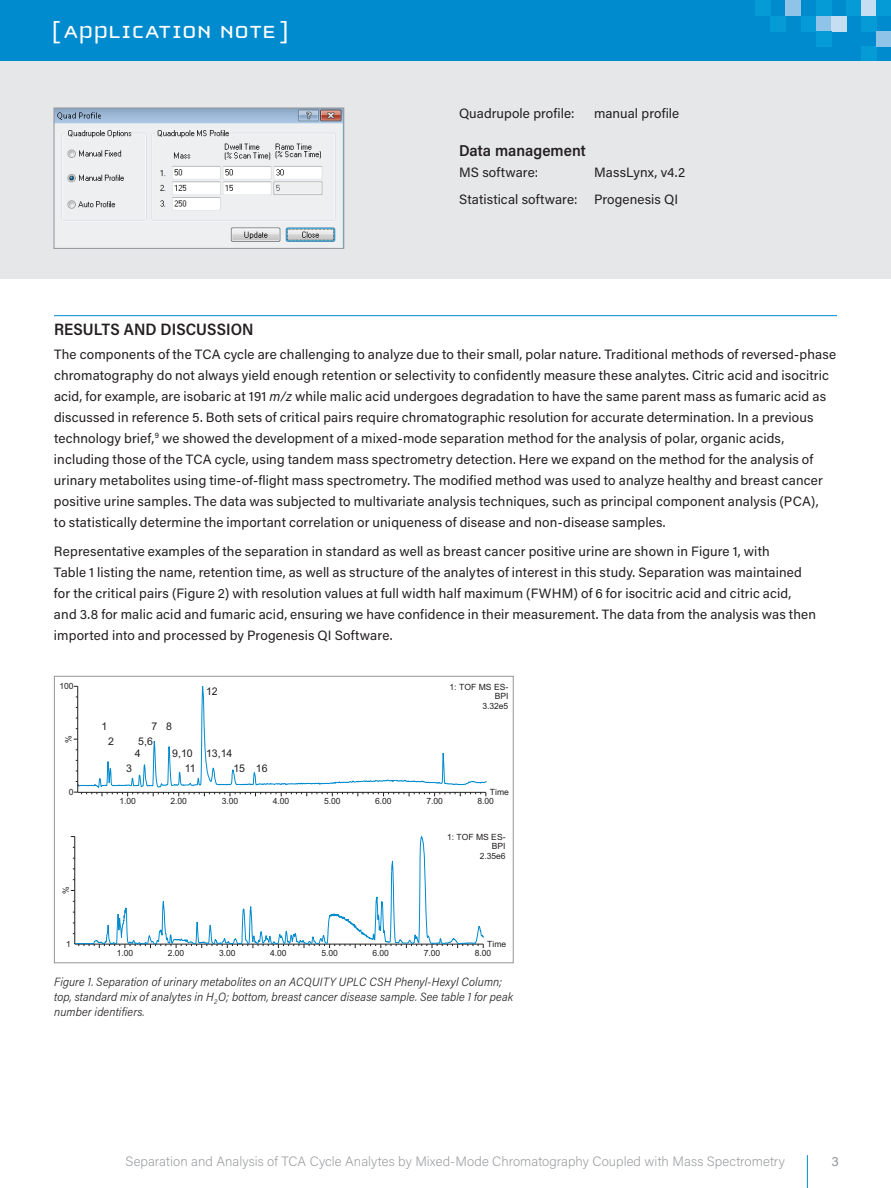
<style>
.page{position:relative;width:891px;height:1188px;background:#fff}
.page>*{position:absolute;margin:0;border:0;box-sizing:border-box;transform-origin:0 0}
.t1{font:25.5px "Cholla Unicase";letter-spacing:.01em;color:#fff;scale:1.1 1}
.t2{font:600 16.5px "Acumin Pro Semi Cond";letter-spacing:.005em;color:#231f20}
.t3{font:600 15.75px "Acumin Pro Semi Cond";color:#231f20}
.t4{font:13.5px/21px "Acumin Pro";letter-spacing:.01em;color:#231f20}
.t5{font:200 13.5px "Acumin Pro";letter-spacing:.005em;color:#939598}
.t6{font:13.5px "Acumin Pro";color:#939598}
.t7{font:italic 300 12px/15px "Acumin Pro Semi Cond";letter-spacing:.01em;color:#231f20}
.t8{font:10.5px/15.1px "Arial";color:#231f20;text-align:right}
.t9{font:8.55px/9.6px "Arial";letter-spacing:-.005em;color:#231f20;text-align:right}
.s1{font-style:italic}
</style>
<div class="page">
<div style="left:0;top:0;width:891px;height:62px;background:#008bcf"></div>
<div style="left:755px;top:0;width:15px;height:16px;background:#059bd7"></div>
<div style="left:861px;top:47px;width:15px;height:15px;background:#059bd7"></div>
<div style="left:770px;top:16px;width:16px;height:15px;background:#059bd7"></div>
<div style="left:786px;top:0;width:15px;height:16px;background:#90c3e8"></div>
<div style="left:801px;top:16px;width:15px;height:15px;background:#059bd7"></div>
<div style="left:816px;top:16px;width:16px;height:15px;background:#90c3e8"></div>
<div style="left:832px;top:16px;width:15px;height:15px;background:#c5def2"></div>
<div style="left:816px;top:0;width:16px;height:16px;background:#059bd7"></div>
<div style="left:816px;top:31px;width:16px;height:16px;background:#059bd7"></div>
<div style="left:861px;top:0;width:15px;height:16px;background:#c5def2"></div>
<div style="left:847px;top:0;width:14px;height:16px;background:#059bd7"></div>
<div style="left:876px;top:0;width:15px;height:16px;background:#059bd7"></div>
<div style="left:861px;top:16px;width:15px;height:15px;background:#059bd7"></div>
<div style="left:876px;top:31px;width:15px;height:16px;background:#90c3e8"></div>
<hr style="left:807px;top:1155px;width:1px;height:33px;background:#008bcf">
<div style="left:0;top:62px;width:891px;height:217px;background:#e6e7e9"></div>
<hr style="left:54px;top:315px;width:783px;height:1px;background:#008bcf">
<svg style="left:71px;top:675px;width:416px;height:289px"></svg>
<div style="left:54px;top:676px;width:460px;height:287px;border:1px solid #939598"></div>
<img style="left:56px;top:110px;width:286px;height:132px">
<div style="left:54px;top:108px;width:290px;height:141px;border:1px solid #939598"></div>
<h1 class="t1" style="left:52px;top:19px;width:217px">[ APPLICATION NOTE ]</h1>
<p class="t4" style="left:459px;top:102px;width:117px">Quadrupole profile:</p>
<p class="t4" style="left:594px;top:102px;width:87px">manual profile</p>
<p class="t3" style="left:459px;top:140px;width:128px">Data management</p>
<p class="t4" style="left:459px;top:161px;width:81px">MS software:</p>
<p class="t4" style="left:459px;top:158px;width:228px;line-height:27px;text-indent:135px">MassLynx, v4.2<br>Statistical software: Progenesis QI</p>
<p class="t2" style="left:54px;top:318px;width:201px">RESULTS AND DISCUSSION</p>
<p class="t4" style="left:54px;top:343px;width:784px">The components of the TCA cycle are challenging to analyze due to their small, polar nature. Traditional methods of reversed-phase chromatography do not always yield enough retention or selectivity to confidently measure these analytes. Citric acid and isocitric acid, for example, are isobaric at 191 <span class="s1">m/z</span> while malic acid undergoes degradation to have the same parent mass as fumaric acid as discussed in reference 5. Both sets of critical pairs require chromatographic resolution for accurate determination. In a previous technology brief,<sup>9</sup> we showed the development of a mixed-mode separation method for the analysis of polar, organic acids, including those of the TCA cycle, using tandem mass spectrometry detection. Here we expand on the method for the analysis of urinary metabolites using time-of-flight mass spectrometry. The modified method was used to analyze healthy and breast cancer positive urine samples. The data was subjected to multivariate analysis techniques, such as principal component analysis (PCA),<br>to statistically determine the important correlation or uniqueness of disease and non-disease samples.</p>
<p class="t4" style="left:54px;top:540px;width:764px">Representative examples of the separation in standard as well as breast cancer positive urine are shown in Figure 1, with<br>Table 1 listing the name, retention time, as well as structure of the analytes of interest in this study. Separation was maintained for the critical pairs (Figure 2) with resolution values at full width half maximum (FWHM) of 6 for isocitric acid and citric acid, and 3.8 for malic acid and fumaric acid, ensuring we have confidence in their measurement. The data from the analysis was then imported into and processed by Progenesis QI Software.</p>
<p class="t9" style="left:59px;top:682px;width:16px">100</p>
<p class="t9" style="left:450px;top:682px;width:60px">1: TOF MS ES-<br>BPI<br>3.32e5</p>
<p class="t8" style="left:102px;top:719px;width:7px">1</p>
<p class="t8" style="left:108px;top:734px;width:7px">2</p>
<p class="t8" style="left:126px;top:761px;width:7px">3</p>
<p class="t8" style="left:206px;top:684px;width:13px">12</p>
<p class="t8" style="left:151px;top:719px;width:22px">7 8</p>
<p class="t9" style="left:64px;top:743px;width:9px;rotate:-90deg">%</p>
<p class="t8" style="left:138px;top:734px;width:16px">5,6</p>
<p class="t8" style="left:172px;top:746px;width:25px">9,10<br>11</p>
<p class="t8" style="left:206px;top:746px;width:28px">13,14</p>
<p class="t8" style="left:135px;top:746px;width:7px">4</p>
<p class="t8" style="left:233px;top:761px;width:36px">15 16</p>
<p class="t9" style="left:69px;top:787px;width:6px">0</p>
<p class="t9" style="left:61px;top:894px;width:9px;rotate:-90deg">%</p>
<p class="t9" style="left:66px;top:939px;width:6px">1</p>
<p class="t9" style="left:490px;top:788px;width:21px">Time</p>
<p class="t9" style="left:119px;top:796px;width:18px">1.00</p>
<p class="t9" style="left:170px;top:796px;width:18px">2.00</p>
<p class="t9" style="left:222px;top:796px;width:18px">3.00</p>
<p class="t9" style="left:273px;top:796px;width:18px">4.00</p>
<p class="t9" style="left:324px;top:796px;width:18px">5.00</p>
<p class="t9" style="left:375px;top:796px;width:18px">6.00</p>
<p class="t9" style="left:426px;top:796px;width:18px">7.00</p>
<p class="t9" style="left:478px;top:796px;width:18px">8.00</p>
<p class="t9" style="left:447px;top:832px;width:60px">1: TOF MS ES-<br>BPI<br>2.35e6</p>
<p class="t9" style="left:487px;top:939px;width:21px">Time</p>
<p class="t9" style="left:117px;top:948px;width:18px">1.00</p>
<p class="t9" style="left:168px;top:948px;width:18px">2.00</p>
<p class="t9" style="left:219px;top:948px;width:18px">3.00</p>
<p class="t9" style="left:270px;top:948px;width:18px">4.00</p>
<p class="t9" style="left:321px;top:948px;width:18px">5.00</p>
<p class="t9" style="left:373px;top:948px;width:18px">6.00</p>
<p class="t9" style="left:424px;top:948px;width:18px">7.00</p>
<p class="t9" style="left:475px;top:948px;width:18px">8.00</p>
<p class="t7" style="left:54px;top:974px;width:460px">Figure 1. Separation of urinary metabolites on an ACQUITY UPLC CSH Phenyl-Hexyl Column; top, standard mix of analytes in H<sub>2</sub>O; bottom, breast cancer disease sample. See table 1 for peak number identifiers.</p>
<p class="t5" style="left:126px;top:1152px;width:661px">Separation and Analysis of TCA Cycle Analytes by Mixed-Mode Chromatography Coupled with Mass Spectrometry</p>
<p class="t6" style="left:832px;top:1151px;width:9px">3</p>
</div>
